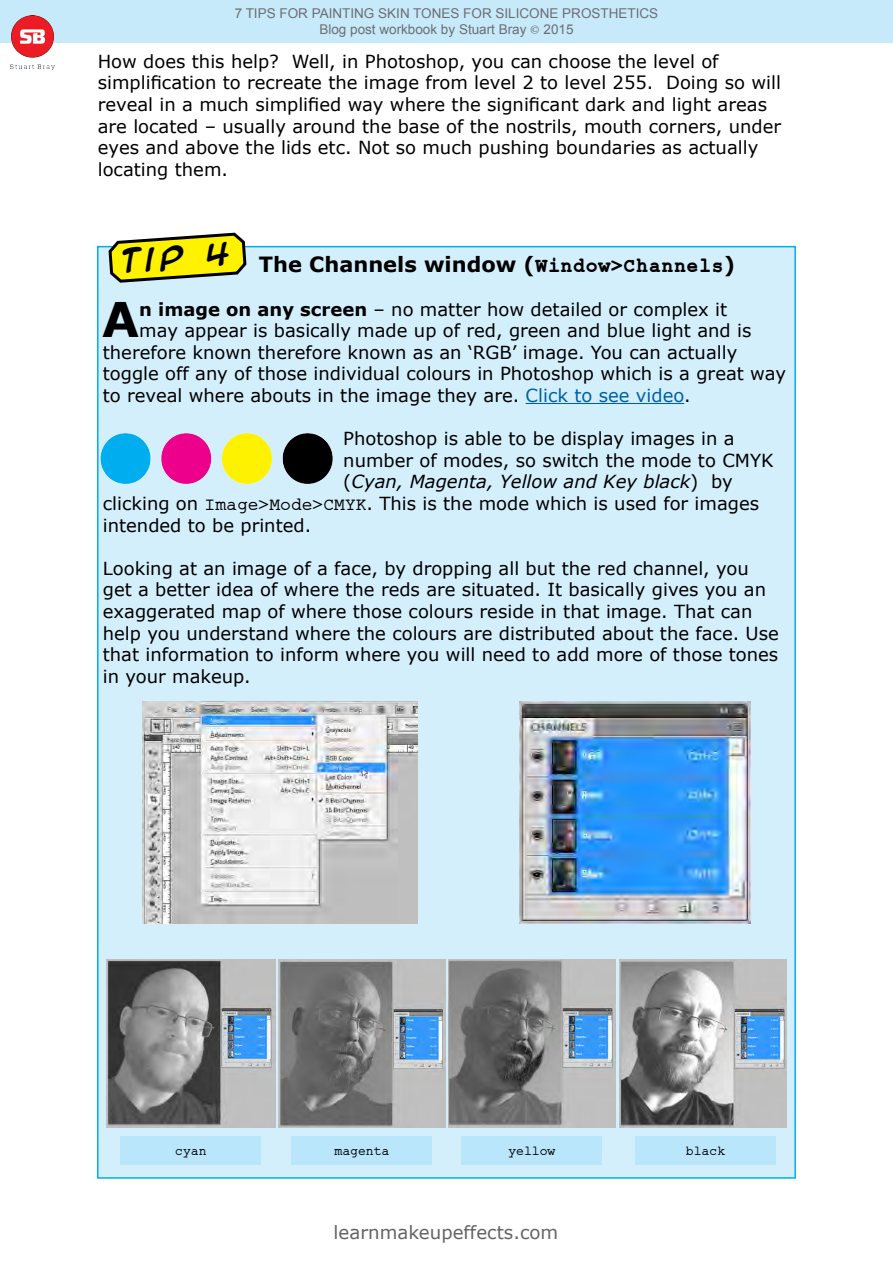
<style>
.page{position:relative;width:893px;height:1263px;background:#fff}
.page>*{position:absolute;margin:0;border:0;box-sizing:border-box;transform-origin:0 0}
.t1{font:700 47.7px "Verdana";color:#000}
.t2{font:700 27px "Anime Ace 2.0 BB";color:#000}
.t3{font:700 21px "Verdana";color:#000}
.t4{font:18.15px "Verdana";color:#636466}
.t5{font:18px/21.6px "Verdana";color:#000}
.t6{font:italic 18px "Verdana";color:#000}
.t7{font:13.5px/16.2px "Arial";color:#6d6e71;text-align:center}
.t8{font:13.05px "Courier Final Draft";color:#000}
.s1{font-family:"Minion Pro"}
.s2{font-family:"Courier Final Draft"}
.s3{font-weight:700}
.s4{color:#005fa5}
.s5{font-style:normal}
</style>
<div class="page">
<div style="left:0;top:0;width:893px;height:43px;background:#c7eafb"></div>
<img style="left:11px;top:16px;width:43px;height:53px">
<div style="left:98px;top:247px;width:697px;height:931px;background:#d4effc"></div>
<hr style="left:526px;top:403px;width:158px;height:1px;background:#005fa5">
<svg style="left:107px;top:232px;width:141px;height:51px"></svg>
<img style="left:98px;top:429px;width:235px;height:58px">
<img style="left:620px;top:960px;width:167px;height:167px">
<img style="left:106px;top:960px;width:169px;height:167px">
<img style="left:279px;top:960px;width:166px;height:167px">
<img style="left:449px;top:960px;width:166px;height:167px">
<div style="left:120px;top:1137px;width:141px;height:28px;background:#b9e6fa"></div>
<div style="left:291px;top:1137px;width:141px;height:28px;background:#b9e6fa"></div>
<div style="left:461px;top:1137px;width:141px;height:28px;background:#b9e6fa"></div>
<div style="left:635px;top:1137px;width:141px;height:28px;background:#b9e6fa"></div>
<img style="left:143px;top:702px;width:274px;height:222px">
<img style="left:519px;top:702px;width:231px;height:222px">
<p class="t7" style="left:235px;top:5px;width:425px">7 TIPS FOR PAINTING SKIN TONES FOR SILICONE PROSTHETICS<br>Blog post workbook by Stuart Bray <span class="s1">©</span> 2015</p>
<p class="t5" style="left:98px;top:50px;width:685px">How does this help? Well, in Photoshop, you can choose the level of simplification to recreate the image from level 2 to level 255. Doing so will reveal in a much simplified way where the significant dark and light areas are located – usually around the base of the nostrils, mouth corners, under eyes and above the lids etc. Not so much pushing boundaries as actually locating them.</p>
<h2 class="t2" style="left:120px;top:241px;width:110px;rotate:-4deg">Tip 4</h2>
<p class="t3" style="left:259px;top:250px;width:478px">The Channels window (<span class="s2">Window&gt;Channels</span>)</p>
<h1 class="t1" style="left:102px;top:286px;width:39px">A</h1>
<p class="t5" style="left:139px;top:298px;width:589px"><span class="s3">n image on any screen</span> – no matter how detailed or complex it</p>
<p class="t5" style="left:139px;top:320px;width:614px">may appear is basically made up of red, green and blue light and is</p>
<p class="t5" style="left:103px;top:341px;width:636px">therefore known therefore known as an ‘RGB’ image. You can actually</p>
<p class="t5" style="left:103px;top:363px;width:685px">toggle off any of those individual colours in Photoshop which is a great way</p>
<p class="t5" style="left:103px;top:384px;width:589px">to reveal where abouts in the image they are. <span class="s4">Click to see video</span>.</p>
<p class="t5" style="left:343px;top:428px;width:393px">Photoshop is able to be display images in a</p>
<p class="t5" style="left:343px;top:449px;width:432px">number of modes, so switch the mode to CMYK</p>
<p class="t6" style="left:343px;top:469px;width:391px"><span class="s5">(</span>Cyan, Magenta, Yellow and Key black<span class="s5">) by</span></p>
<p class="t5" style="left:103px;top:492px;width:658px">clicking on <span class="s2">Image&gt;Mode&gt;CMYK</span>. This is the mode which is used for images</p>
<p class="t5" style="left:103px;top:514px;width:210px">intended to be printed.</p>
<p class="t5" style="left:103px;top:557px;width:678px">Looking at an image of a face, by dropping all but the red channel, you get a better idea of where the reds are situated. It basically gives you an exaggerated map of where those colours reside in that image. That can help you understand where the colours are distributed about the face. Use that information to inform where you will need to add more of those tones in your makeup.</p>
<p class="t8" style="left:175px;top:1144px;width:33px">cyan</p>
<p class="t8" style="left:334px;top:1144px;width:56px">magenta</p>
<p class="t8" style="left:508px;top:1144px;width:49px">yellow</p>
<p class="t8" style="left:686px;top:1144px;width:41px">black</p>
<p class="t4" style="left:334px;top:1220px;width:226px">learnmakeupeffects.com</p>
</div>
